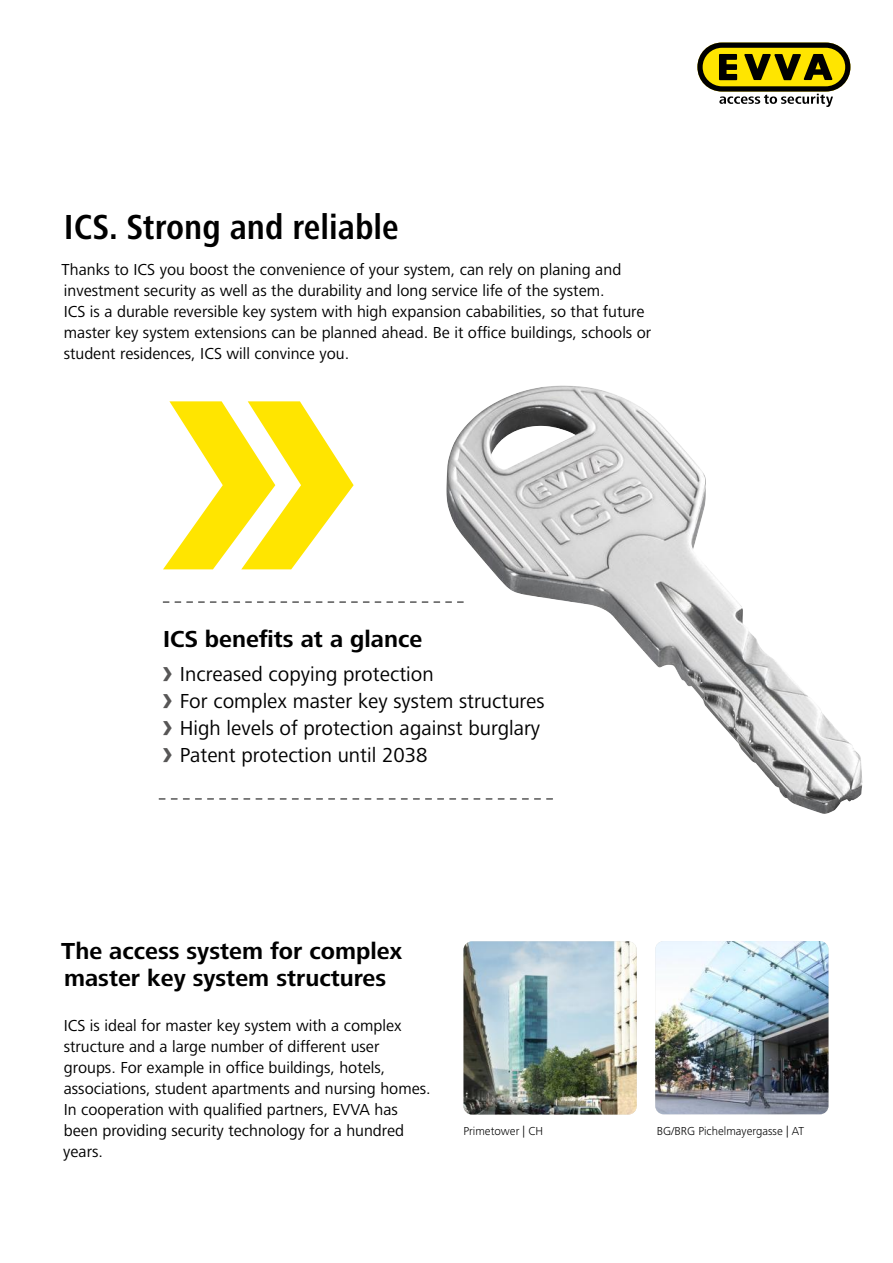
<style>
.page{position:relative;width:893px;height:1263px;background:#fff}
.page>*{position:absolute;margin:0;border:0;box-sizing:border-box;transform-origin:0 0}
.t1{font:700 condensed 36px "Frutiger Next LTCE";color:#000}
.t2{font:700 24px/27px "Frutiger Next LTCE";color:#000}
.t3{font:21px/27px "Frutiger Next LTCE";color:#000}
.t4{font:16.5px/21px "Frutiger Next LTCE";color:#000}
.t5{font:300 12px "Frutiger Next LTCE";color:#000}
.s1{font-weight:700;font-size:34.8px;color:#575656}
</style>
<div class="page">
<svg style="left:163px;top:401px;width:191px;height:168px"></svg>
<svg style="left:163px;top:602px;width:283px;height:1px"></svg>
<svg style="left:159px;top:799px;width:285px;height:1px"></svg>
<img style="left:655px;top:941px;width:173px;height:173px">
<img style="left:463px;top:941px;width:174px;height:173px">
<svg style="left:697px;top:43px;width:153px;height:64px"></svg>
<img style="left:446px;top:386px;width:416px;height:428px">
<h1 class="t1" style="left:64px;top:207px;width:336px">ICS. Strong and reliable</h1>
<p class="t4" style="left:62px;top:259px;width:591px">Thanks to ICS you boost the convenience of your system, can rely on planing and investment security as well as the durability and long service life of the system.<br>ICS is a durable reversible key system with high expansion cababilities, so that future master key system extensions can be planned ahead. Be it office buildings, schools or student residences, ICS will convince you.</p>
<h2 class="t2" style="left:163px;top:626px;width:261px">ICS benefits at a glance</h2>
<p class="t3" style="left:162px;top:660px;width:384px"><span class="s1">›</span> Increased copying protection<br><span class="s1">›</span> For complex master key system structures <span class="s1">›</span> High levels of protection against burglary <span class="s1">›</span> Patent protection until 2038</p>
<h2 class="t2" style="left:61px;top:938px;width:343px">The access system for complex master key system structures</h2>
<p class="t4" style="left:63px;top:1015px;width:369px">ICS is ideal for master key system with a complex structure and a large number of different user groups. For example in office buildings, hotels, associations, student apartments and nursing homes.<br>In cooperation with qualified partners, EVVA has been providing security technology for a hundred years.</p>
<p class="t5" style="left:463px;top:1124px;width:81px">Primetower | CH</p>
<p class="t5" style="left:657px;top:1124px;width:149px">BG/BRG Pichelmayergasse | AT</p>
</div>
